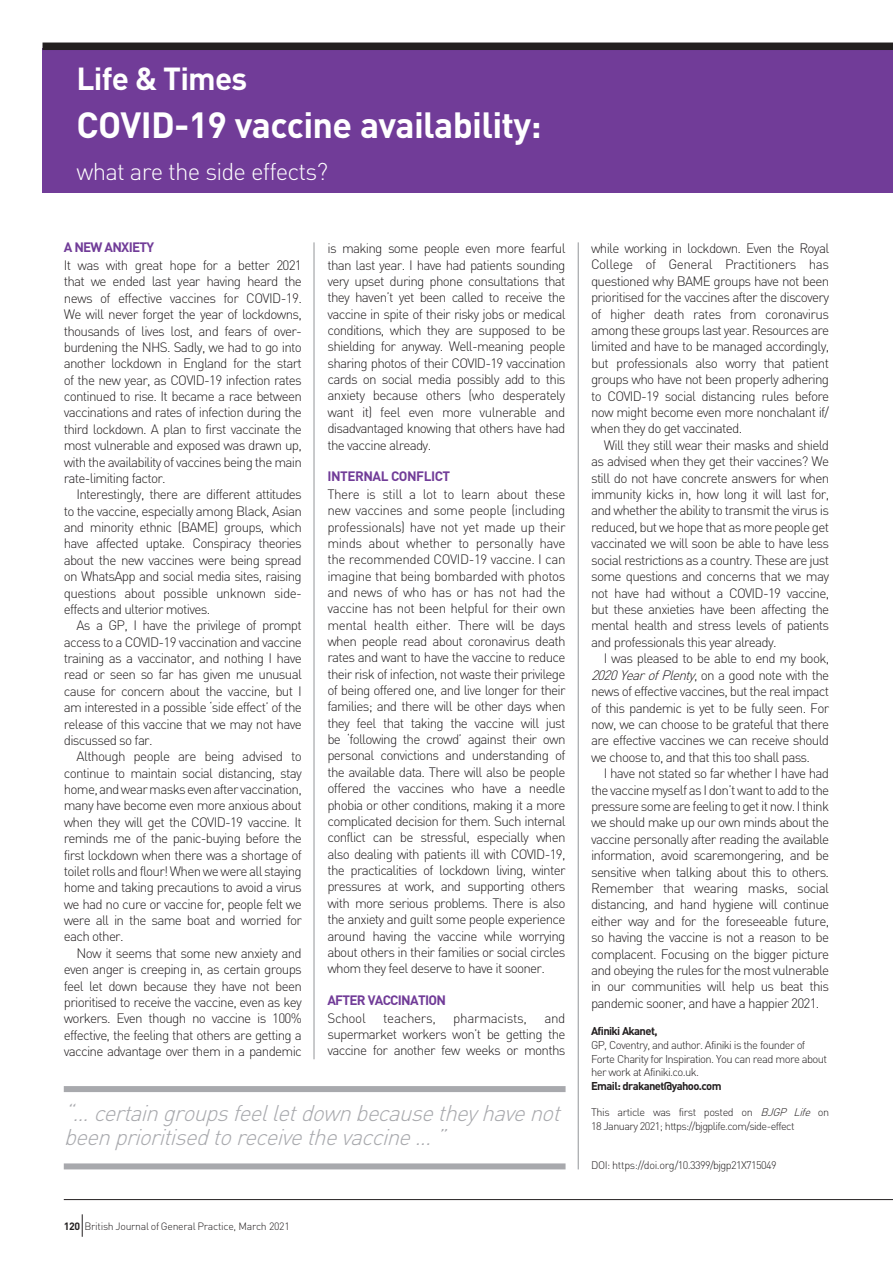
<style>
.page{position:relative;width:893px;height:1263px;background:#fff}
.page>*{position:absolute;margin:0;border:0;box-sizing:border-box;transform-origin:0 0}
.t1{font:700 36px "DIN";letter-spacing:-.02em;color:#fff}
.t2{font:700 31.5px "DIN";letter-spacing:-.025em;color:#fff}
.t3{font:300 24px "DIN";letter-spacing:-.035em;color:#fff}
.t4{font:italic 300 22.5px/24px "DIN";color:#a8a9ad}
.t5{font:300 13.5px/16.4px "DIN";letter-spacing:-.055em;color:#231f20;text-align:justify}
.t6{font:700 13.5px "DIN";letter-spacing:-.055em;color:#713c98}
.t7{font:300 13.5px "DIN";letter-spacing:-.025em;color:#231f20}
.t8{font:700 13.5px "DIN";letter-spacing:-.035em;color:#713c98}
.t9{font:300 11.25px/13.6px "DIN";letter-spacing:-.055em;color:#231f20}
.t10{font:700 11.25px "DIN";letter-spacing:-.055em;color:#231f20}
.t11{font:300 10.8px/13.2px "DIN";letter-spacing:-.055em;color:#231f20}
.t12{font:300 10.5px "DIN";letter-spacing:-.025em;color:#231f20}
.s1{font-weight:700}
.s2{font-style:italic}
</style>
<div class="page">
<hr style="left:578px;top:242px;width:1px;height:927px;background:#939598">
<hr style="left:314px;top:242px;width:1px;height:817px;background:#939598">
<div style="left:43px;top:49px;width:850px;height:144px;background:#713c98"></div>
<div style="left:43px;top:43px;width:850px;height:7px;background:#231f20"></div>
<div style="left:64px;top:1086px;width:502px;height:6px;background:#a8a9ad"></div>
<div style="left:64px;top:1163px;width:502px;height:6px;background:#a8a9ad"></div>
<hr style="left:64px;top:1199px;width:829px;height:1px;background:#231f20">
<svg style="left:82px;top:1214px;width:1px;height:23px"></svg>
<h2 class="t2" style="left:77px;top:58px;width:172px">Life &amp; Times</h2>
<h1 class="t1" style="left:77px;top:101px;width:467px">COVID-19 vaccine availability:</h1>
<h3 class="t3" style="left:77px;top:157px;width:253px">what are the side effects?</h3>
<p class="t6" style="left:64px;top:239px;width:92px">A NEW ANXIETY</p>
<p class="t5" style="left:64px;top:257px;width:240px">It was with great hope for a better 2021 that we ended last year having heard the news of effective vaccines for COVID-19.<br>We will never forget the year of lockdowns, thousands of lives lost, and fears of over&shy;burdening the NHS. Sadly, we had to go into another lockdown in England for the start of the new year, as COVID-19 infection rates continued to rise. It became a race between vaccinations and rates of infection during the third lockdown. A plan to first vaccinate the most vulnerable and exposed was drawn up, with the availability of vaccines being the main rate-limiting factor.</p>
<p class="t5" style="left:64px;top:486px;width:240px;text-indent:13px">Interestingly, there are different attitudes to the vaccine, especially among Black, Asian and minority ethnic (BAME) groups, which have affected uptake. Conspiracy theories about the new vaccines were being spread on WhatsApp and social media sites, raising questions about possible unknown side&shy;effects and ulterior motives.</p>
<p class="t5" style="left:64px;top:617px;width:240px;text-indent:13px">As a GP, I have the privilege of prompt access to a COVID-19 vaccination and vaccine training as a vaccinator, and nothing I have read or seen so far has given me unusual cause for concern about the vaccine, but I am interested in a possible ‘side effect’ of the release of this vaccine that we may not have discussed so far.</p>
<p class="t5" style="left:64px;top:748px;width:240px;text-indent:13px">Although people are being advised to continue to maintain social distancing, stay home, and wear masks even after vaccination, many have become even more anxious about when they will get the COVID-19 vaccine. It reminds me of the panic-buying before the first lockdown when there was a shortage of toilet rolls and flour! When we were all staying home and taking precautions to avoid a virus we had no cure or vaccine for, people felt we were all in the same boat and worried for each other.</p>
<p class="t5" style="left:64px;top:945px;width:240px;text-indent:13px">Now it seems that some new anxiety and even anger is creeping in, as certain groups feel let down because they have not been prioritised to receive the vaccine, even as key workers. Even though no vaccine is 100% effective, the feeling that others are getting a vaccine advantage over them in a pandemic</p>
<p class="t5" style="left:327px;top:240px;width:240px">is making some people even more fearful than last year. I have had patients sounding very upset during phone consultations that they haven’t yet been called to receive the vaccine in spite of their risky jobs or medical conditions, which they are supposed to be shielding for anyway. Well-meaning people sharing photos of their COVID-19 vaccination cards on social media possibly add to this anxiety because others (who desperately want it) feel even more vulnerable and disadvantaged knowing that others have had the vaccine already.</p>
<p class="t8" style="left:327px;top:467px;width:124px">INTERNAL CONFLICT</p>
<p class="t5" style="left:327px;top:486px;width:240px">There is still a lot to learn about these new vaccines and some people (including professionals) have not yet made up their minds about whether to personally have the recommended COVID-19 vaccine. I can imagine that being bombarded with photos and news of who has or has not had the vaccine has not been helpful for their own mental health either. There will be days when people read about coronavirus death rates and want to have the vaccine to reduce their risk of infection, not waste their privilege of being offered one, and live longer for their families; and there will be other days when they feel that taking the vaccine will just be ‘following the crowd’ against their own personal convictions and understanding of the available data. There will also be people offered the vaccines who have a needle phobia or other conditions, making it a more complicated decision for them. Such internal conflict can be stressful, especially when also dealing with patients ill with COVID-19, the practicalities of lockdown living, winter pressures at work, and supporting others with more serious problems. There is also the anxiety and guilt some people experience around having the vaccine while worrying about others in their families or social circles whom they feel deserve to have it sooner.</p>
<p class="t6" style="left:327px;top:991px;width:120px">AFTER VACCINATION</p>
<p class="t5" style="left:327px;top:1009px;width:40px">School</p>
<p class="t7" style="left:383px;top:1009px;width:54px">teachers,</p>
<p class="t7" style="left:453px;top:1009px;width:75px">pharmacists,</p>
<p class="t5" style="left:327px;top:1009px;width:240px;text-indent:217px">and supermarket workers won’t be getting the vaccine for another few weeks or months</p>
<h3 class="t4" style="left:64px;top:1101px;width:505px">“...certaingroupsfeelletdownbecausetheyhavenot beenprioritisedtoreceivethevaccine...”</h3>
<p class="t12" style="left:64px;top:1220px;width:228px"><span class="s1">120</span> British Journal of General Practice, March 2021</p>
<p class="t5" style="left:591px;top:240px;width:240px">while working in lockdown. Even the Royal College of General Practitioners has questioned why BAME groups have not been prioritised for the vaccines after the discovery of higher death rates from coronavirus among these groups last year. Resources are limited and have to be managed accordingly, but professionals also worry that patient groups who have not been properly adhering to COVID-19 social distancing rules before now might become even more nonchalant if/ when they do get vaccinated.</p>
<p class="t5" style="left:591px;top:437px;width:240px;text-indent:13px">Will they still wear their masks and shield as advised when they get their vaccines? We still do not have concrete answers for when immunity kicks in, how long it will last for, and whether the ability to transmit the virus is reduced, but we hope that as more people get vaccinated we will soon be able to have less social restrictions as a country. These are just some questions and concerns that we may not have had without a COVID-19 vaccine, but these anxieties have been affecting the mental health and stress levels of patients and professionals this year already.</p>
<p class="t5" style="left:591px;top:650px;width:240px;text-indent:13px">I was pleased to be able to end my book, <span class="s2">2020YearofPlenty</span>, o n a g o o d n o t e w i t h t h e news of effective vaccines, but the real impact of this pandemic is yet to be fully seen. For now, we can choose to be grateful that there are effective vaccines we can receive should we choose to, and that this too shall pass.</p>
<p class="t5" style="left:591px;top:765px;width:240px;text-indent:13px">I have not stated so far whether I have had the vaccine myself as I don’t want to add to the pressure some are feeling to get it now. I think we should make up our own minds about the vaccine personally after reading the available information, avoid scaremongering, and be sensitive when talking about this to others.<br>Remember that wearing masks, social distancing, and hand hygiene will continue either way and for the foreseeable future, so having the vaccine is not a reason to be complacent. Focusing on the bigger picture and obeying the rules for the most vulnerable in our communities will help us beat this pandemic sooner, and have a happier 2021.</p>
<p class="t10" style="left:591px;top:1024px;width:68px">Afiniki Akanet,</p>
<p class="t9" style="left:591px;top:1038px;width:238px">GP, Coventry, and author. Afiniki is the founder of<br>Forte Charity for Inspiration. You can read more about her work at Afiniki.co.uk.</p>
<p class="t10" style="left:591px;top:1078px;width:132px">Email: drakanet@yahoo.com</p>
<p class="t11" style="left:591px;top:1106px;width:240px">This article was first posted on <span class="s2">BJGP Life</span> on<br>18 January 2021; https://bjgplife.com/side-effect</p>
<p class="t11" style="left:591px;top:1159px;width:187px">DOI: https://doi.org/10.3399/bjgp21X715049</p>
</div>
